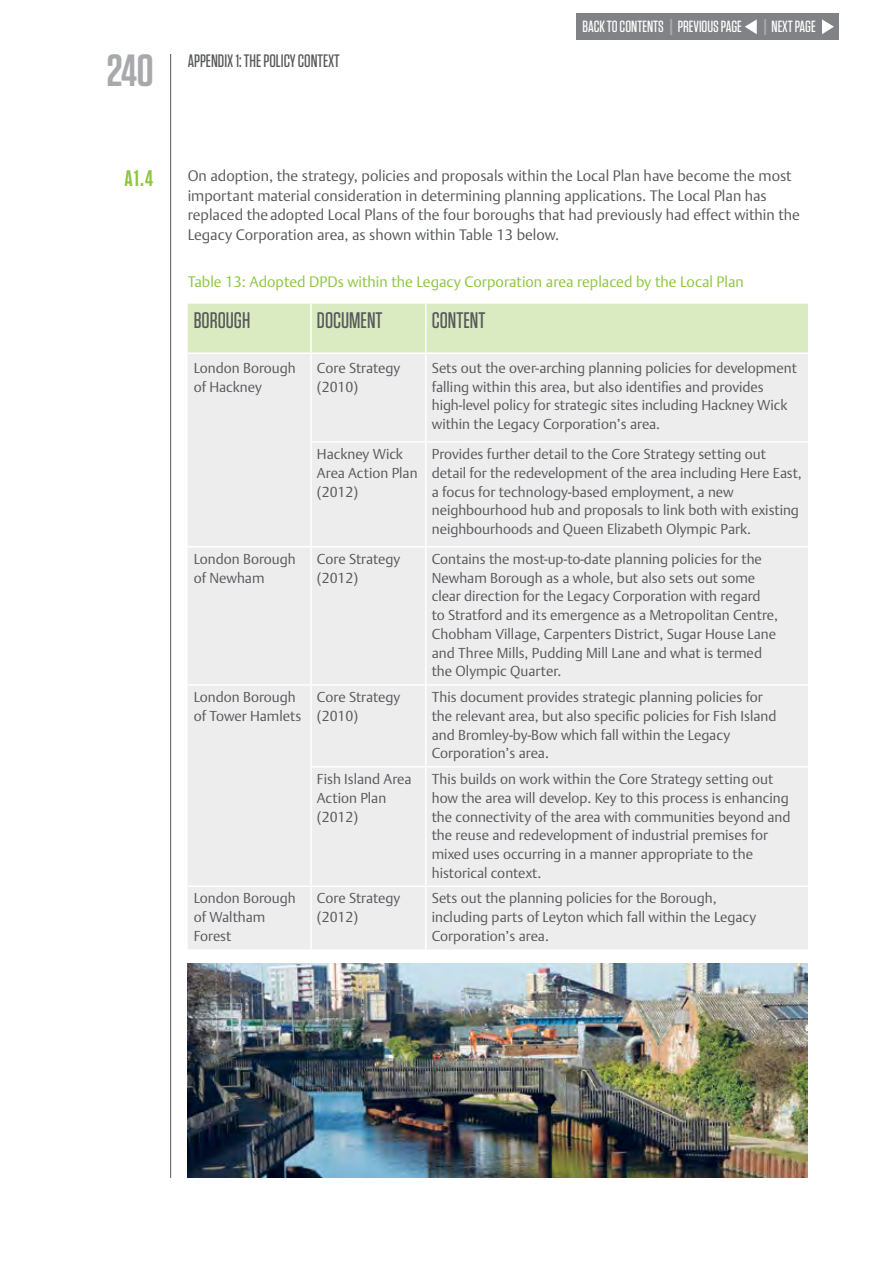
<style>
.page{position:relative;width:893px;height:1263px;background:#fff}
.page>*{position:absolute;margin:0;border:0;box-sizing:border-box;transform-origin:0 0}
.t1{font:600 45px "Tungsten";color:#a7a9ac}
.TABLE_COLUMN_HEADING{font:500 22.5px "Tungsten";color:#58595b}
.SECTION_BODY_COPY_1S{font:600 22.5px "Tungsten";color:#8dc63f}
.t2{font:500 18px "Tungsten";color:#58595b}
.t3{font:500 16.2px "Tungsten";color:#fff}
.SECTION_BODY_COPY_1S-2{font:300 15px/19.5px "DTL Argo TOT";color:#58595b}
.TABLE_HEADING__Brigh{font:300 15px "DTL Argo TOT";color:#8dc63f}
.TABLE_SA_BODY_COPY{font:300 14.25px/18.8px "DTL Argo TOT";color:#58595b}
.s1{font-size:22.95px;color:#a7a9ac}
</style>
<div class="page">
<hr style="left:170px;top:54px;width:1px;height:1124px;background:#58595b">
<div style="left:188px;top:304px;width:620px;height:48px;background:#daebc1"></div>
<div style="left:188px;top:354px;width:620px;height:595px;background:#ededee"></div>
<hr style="left:310px;top:304px;width:2px;height:48px;background:#fff">
<hr style="left:425px;top:304px;width:2px;height:48px;background:#fff">
<hr style="left:310px;top:354px;width:2px;height:87px;background:#fff">
<hr style="left:425px;top:354px;width:2px;height:87px;background:#fff">
<hr style="left:310px;top:441px;width:116px;height:2px;background:#fff">
<hr style="left:310px;top:443px;width:2px;height:103px;background:#fff">
<hr style="left:426px;top:441px;width:382px;height:2px;background:#fff">
<hr style="left:425px;top:443px;width:2px;height:103px;background:#fff">
<hr style="left:188px;top:546px;width:123px;height:1px;background:#fff">
<hr style="left:311px;top:546px;width:115px;height:1px;background:#fff">
<hr style="left:310px;top:547px;width:2px;height:137px;background:#fff">
<hr style="left:426px;top:546px;width:382px;height:1px;background:#fff">
<hr style="left:425px;top:547px;width:2px;height:137px;background:#fff">
<hr style="left:188px;top:684px;width:123px;height:2px;background:#fff">
<hr style="left:311px;top:684px;width:115px;height:2px;background:#fff">
<hr style="left:310px;top:686px;width:2px;height:80px;background:#fff">
<hr style="left:426px;top:684px;width:382px;height:2px;background:#fff">
<hr style="left:425px;top:686px;width:2px;height:80px;background:#fff">
<hr style="left:310px;top:766px;width:116px;height:2px;background:#fff">
<hr style="left:310px;top:768px;width:2px;height:117px;background:#fff">
<hr style="left:426px;top:766px;width:382px;height:2px;background:#fff">
<hr style="left:425px;top:768px;width:2px;height:117px;background:#fff">
<hr style="left:188px;top:885px;width:123px;height:2px;background:#fff">
<hr style="left:311px;top:885px;width:115px;height:2px;background:#fff">
<hr style="left:310px;top:887px;width:2px;height:62px;background:#fff">
<hr style="left:426px;top:885px;width:382px;height:2px;background:#fff">
<hr style="left:425px;top:887px;width:2px;height:62px;background:#fff">
<img style="left:188px;top:963px;width:620px;height:215px">
<div style="left:577px;top:14px;width:262px;height:26px;background:#808285"></div>
<svg style="left:822px;top:19px;width:12px;height:15px"></svg>
<svg style="left:745px;top:19px;width:12px;height:15px"></svg>
<h1 class="t1" style="left:107px;top:42px;width:48px">240</h1>
<p class="t2" style="left:188px;top:49px;width:154px">APPENDIX 1: THE POLICY CONTEXT</p>
<p class="t3" style="left:582px;top:17px;width:235px">BACK TO CONTENTS <span class="s1">I</span> PREVIOUS PAGE <span class="s1">I</span> NEXT PAGE</p>
<p class="SECTION_BODY_COPY_1S" style="left:124px;top:164px;width:30px">A1.4</p>
<p class="SECTION_BODY_COPY_1S-2" style="left:188px;top:166px;width:614px">On adoption, the strategy, policies and proposals within the Local Plan have become the most important material consideration in determining planning applications. The Local Plan has replaced theadopted Local Plans of the four boroughs that had previously had effect within the Legacy Corporation area, as shown within Table 13 below.</p>
<p class="TABLE_HEADING__Brigh" style="left:188px;top:272px;width:558px">Table 13: Adopted DPDs within the Legacy Corporation area replaced by the Local Plan</p>
<p class="TABLE_COLUMN_HEADING" style="left:194px;top:306px;width:58px">BOROUGH</p>
<p class="TABLE_COLUMN_HEADING" style="left:317px;top:306px;width:67px">DOCUMENT</p>
<p class="TABLE_COLUMN_HEADING" style="left:432px;top:306px;width:55px">CONTENT</p>
<p class="TABLE_SA_BODY_COPY" style="left:194px;top:358px;width:104px;line-height:19.5px">London Borough of Hackney</p>
<p class="TABLE_SA_BODY_COPY" style="left:317px;top:359px;width:85px">Core Strategy (2010)</p>
<p class="TABLE_SA_BODY_COPY" style="left:432px;top:359px;width:367px">Sets out the over-arching planning policies for development falling within this area, but also identifies and provides high-level policy for strategic sites including Hackney Wick within the Legacy Corporation’s area.</p>
<p class="TABLE_SA_BODY_COPY" style="left:317px;top:445px;width:102px">Hackney Wick<br>Area Action Plan (2012)</p>
<p class="TABLE_SA_BODY_COPY" style="left:432px;top:445px;width:372px">Provides further detail to the Core Strategy setting out detail for the redevelopment of the area including Here East, a focus for technology-based employment, a new neighbourhood hub and proposals to link both with existing neighbourhoods and Queen Elizabeth Olympic Park.</p>
<p class="TABLE_SA_BODY_COPY" style="left:194px;top:550px;width:104px">London Borough of Newham</p>
<p class="TABLE_SA_BODY_COPY" style="left:317px;top:550px;width:85px">Core Strategy (2012)</p>
<p class="TABLE_SA_BODY_COPY" style="left:432px;top:550px;width:348px">Contains the most-up-to-date planning policies for the Newham Borough as a whole, but also sets out some clear direction for the Legacy Corporation with regard<br>to Stratford and its emergence as a Metropolitan Centre, Chobham Village, Carpenters District, Sugar House Lane and Three Mills, Pudding Mill Lane and what is termed the Olympic Quarter.</p>
<p class="TABLE_SA_BODY_COPY" style="left:194px;top:688px;width:109px">London Borough of Tower Hamlets</p>
<p class="TABLE_SA_BODY_COPY" style="left:317px;top:688px;width:85px">Core Strategy (2010)</p>
<p class="TABLE_SA_BODY_COPY" style="left:432px;top:688px;width:346px">This document provides strategic planning policies for the relevant area, but also specific policies for Fish Island and Bromley-by-Bow which fall within the Legacy Corporation’s area.</p>
<p class="TABLE_SA_BODY_COPY" style="left:317px;top:770px;width:96px">Fish Island Area<br>Action Plan (2012)</p>
<p class="TABLE_SA_BODY_COPY" style="left:432px;top:770px;width:360px">This builds on work within the Core Strategy setting out how the area will develop. Key to this process is enhancing the connectivity of the area with communities beyond and the reuse and redevelopment of industrial premises for mixed uses occurring in a manner appropriate to the historical context.</p>
<p class="TABLE_SA_BODY_COPY" style="left:194px;top:889px;width:104px">London Borough of Waltham<br>Forest</p>
<p class="TABLE_SA_BODY_COPY" style="left:317px;top:889px;width:85px">Core Strategy (2012)</p>
<p class="TABLE_SA_BODY_COPY" style="left:432px;top:889px;width:326px">Sets out the planning policies for the Borough, including parts of Leyton which fall within the Legacy<br>Corporation’s area.</p>
</div>
